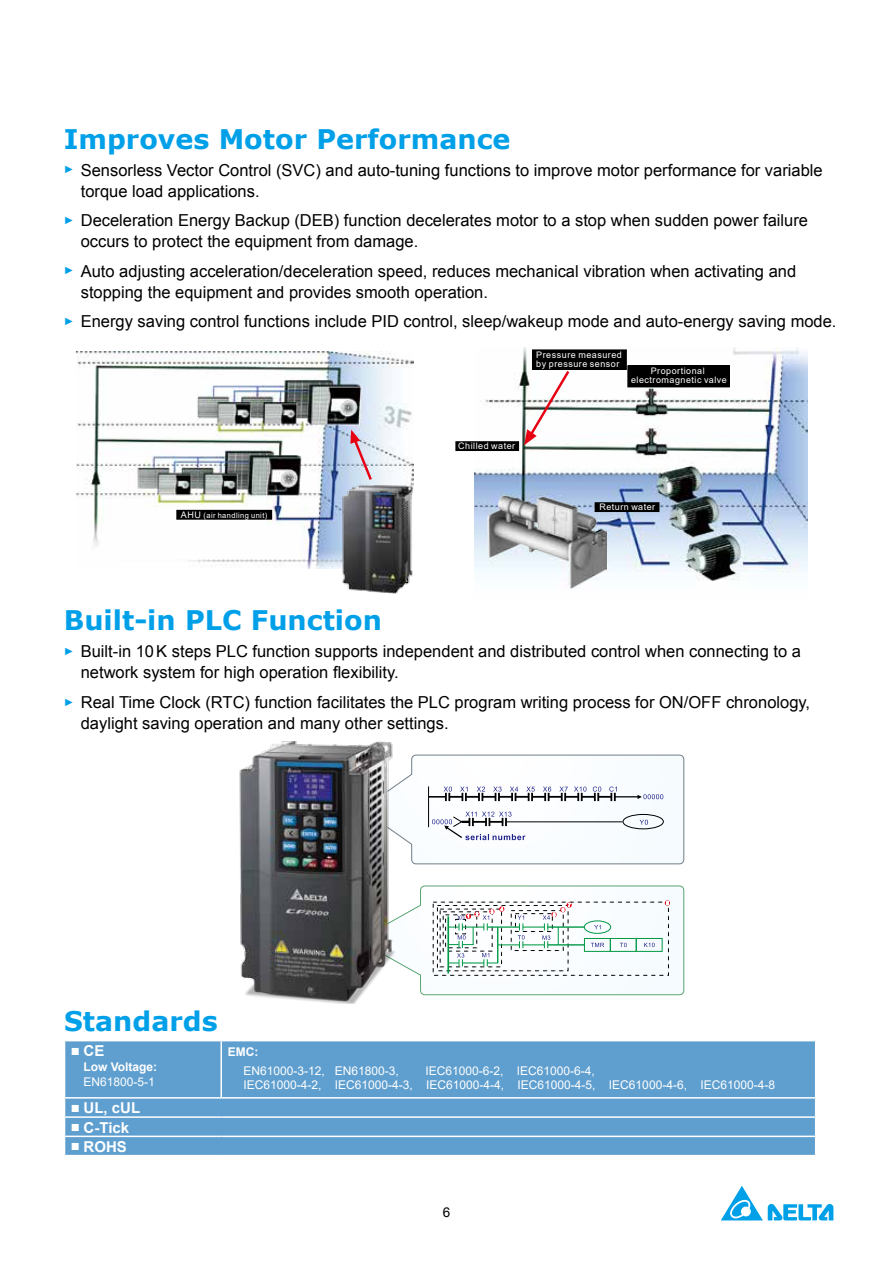
<style>
.page{position:relative;width:893px;height:1263px;background:#fff}
.page>*{position:absolute;margin:0;border:0;box-sizing:border-box;transform-origin:0 0}
.t1{font:700 27px "Verdana";color:#00a0e9}
.t2{font:16.5px/21px "Arial";color:#000}
.t3{font:700 15px "Arial";color:#fff}
.t4{font:13.5px "Arial";color:#000}
.t5{font:12px/14.4px "Arial";color:#fff;text-align:center}
.t6{font:700 12px "Arial";color:#fff}
.t7{font:9px/9px "Arial";letter-spacing:.055em;color:#fff}
.t8{font:7.5px "Arial";letter-spacing:.055em;color:#fff}
.s1{font-size:10.5px;color:#00a0e9}
.s2{font-size:9px}
.s3{font-family:"Microsoft Jheng Hei";font-weight:400}
</style>
<div class="page">
<svg style="left:721px;top:1186px;width:112px;height:34px"></svg>
<img style="left:76px;top:352px;width:338px;height:217px">
<div style="left:177px;top:510px;width:95px;height:9px;background:#000"></div>
<svg style="left:350px;top:430px;width:24px;height:52px"></svg>
<img style="left:475px;top:348px;width:333px;height:241px">
<svg style="left:524px;top:368px;width:48px;height:77px"></svg>
<div style="left:595px;top:503px;width:64px;height:8px;background:#000"></div>
<div style="left:595px;top:502px;width:64px;height:10px;border:1px solid #000"></div>
<div style="left:456px;top:442px;width:63px;height:8px;background:#000"></div>
<div style="left:456px;top:441px;width:63px;height:10px;border:1px solid #000"></div>
<div style="left:532px;top:350px;width:94px;height:19px;background:#000"></div>
<div style="left:532px;top:350px;width:94px;height:20px;border:1px solid #000"></div>
<div style="left:628px;top:366px;width:101px;height:21px;background:#000"></div>
<img style="left:340px;top:482px;width:74px;height:112px">
<img style="left:488px;top:495px;width:118px;height:93px">
<svg style="left:396px;top:885px;width:289px;height:110px"></svg>
<svg style="left:396px;top:754px;width:289px;height:111px"></svg>
<img style="left:239px;top:742px;width:157px;height:261px">
<div style="left:65px;top:1041px;width:750px;height:114px;background:#5f9fcf"></div>
<hr style="left:64px;top:1097px;width:157px;height:1px;background:#fff">
<hr style="left:221px;top:1097px;width:164px;height:1px;background:#fff">
<hr style="left:385px;top:1097px;width:431px;height:1px;background:#fff">
<hr style="left:64px;top:1116px;width:157px;height:2px;background:#fff">
<hr style="left:221px;top:1116px;width:164px;height:2px;background:#fff">
<hr style="left:385px;top:1116px;width:431px;height:2px;background:#fff">
<hr style="left:64px;top:1135px;width:157px;height:2px;background:#fff">
<hr style="left:221px;top:1135px;width:164px;height:2px;background:#fff">
<hr style="left:385px;top:1135px;width:431px;height:2px;background:#fff">
<hr style="left:220px;top:1041px;width:2px;height:56px;background:#fff">
<h1 class="t1" style="left:64px;top:120px;width:448px">Improves Motor Performance</h1>
<p class="t2" style="left:81px;top:159px;width:743px;text-indent:-17px"><span class="s1">►</span> Sensorless Vector Control (SVC) and auto-tuning functions to improve motor performance for variable torque load applications.</p>
<p class="t2" style="left:81px;top:210px;width:729px;text-indent:-17px"><span class="s1">►</span> Deceleration Energy Backup (DEB) function decelerates motor to a stop when sudden power failure occurs to protect the equipment from damage.</p>
<p class="t2" style="left:81px;top:260px;width:717px;text-indent:-17px"><span class="s1">►</span> Auto adjusting acceleration/deceleration speed, reduces mechanical vibration when activating and stopping the equipment and provides smooth operation.</p>
<p class="t2" style="left:64px;top:311px;width:774px"><span class="s1">►</span> Energy saving control functions include PID control, sleep/wakeup mode and auto-energy saving mode.</p>
<p class="t8" style="left:181px;top:510px;width:88px"><span class="s2">AHU</span> (air handling unit)</p>
<p class="t7" style="left:536px;top:350px;width:87px">Pressure measured by pressure sensor</p>
<p class="t7" style="left:631px;top:367px;width:97px;text-align:center">Proportional electromagnetic valve</p>
<p class="t7" style="left:458px;top:442px;width:58px">Chilled water</p>
<p class="t7" style="left:599px;top:502px;width:57px">Return water</p>
<h1 class="t1" style="left:64px;top:601px;width:320px">Built-in PLC Function</h1>
<p class="t2" style="left:81px;top:641px;width:722px;text-indent:-17px"><span class="s1">►</span> Built-in 10K steps PLC function supports independent and distributed control when connecting to a network system for high operation flexibility.</p>
<p class="t2" style="left:81px;top:691px;width:731px;text-indent:-17px"><span class="s1">►</span> Real Time Clock (RTC) function facilitates the PLC program writing process for ON/OFF chronology, daylight saving operation and many other settings.</p>
<h1 class="t1" style="left:64px;top:1002px;width:155px">Standards</h1>
<p class="t3" style="left:71px;top:1040px;width:35px"><span class="s3">■</span> CE</p>
<p class="t6" style="left:83px;top:1059px;width:75px">Low Voltage:</p>
<p class="t5" style="left:83px;top:1074px;width:73px">EN61800-5-1</p>
<p class="t3" style="left:71px;top:1097px;width:71px"><span class="s3">■</span> UL, cUL</p>
<p class="t3" style="left:71px;top:1117px;width:60px"><span class="s3">■</span> C-Tick</p>
<p class="t3" style="left:71px;top:1136px;width:58px"><span class="s3">■</span> ROHS</p>
<p class="t6" style="left:228px;top:1044px;width:32px">EMC:</p>
<p class="t5" style="left:243px;top:1063px;width:157px">EN61000-3-12, EN61800-3,</p>
<p class="t5" style="left:243px;top:1063px;width:533px">IEC61000-6-2, IEC61000-6-4,<br>IEC61000-4-2, IEC61000-4-3, IEC61000-4-4, IEC61000-4-5, IEC61000-4-6, IEC61000-4-8</p>
<p class="t4" style="left:443px;top:1203px;width:9px">6</p>
</div>
